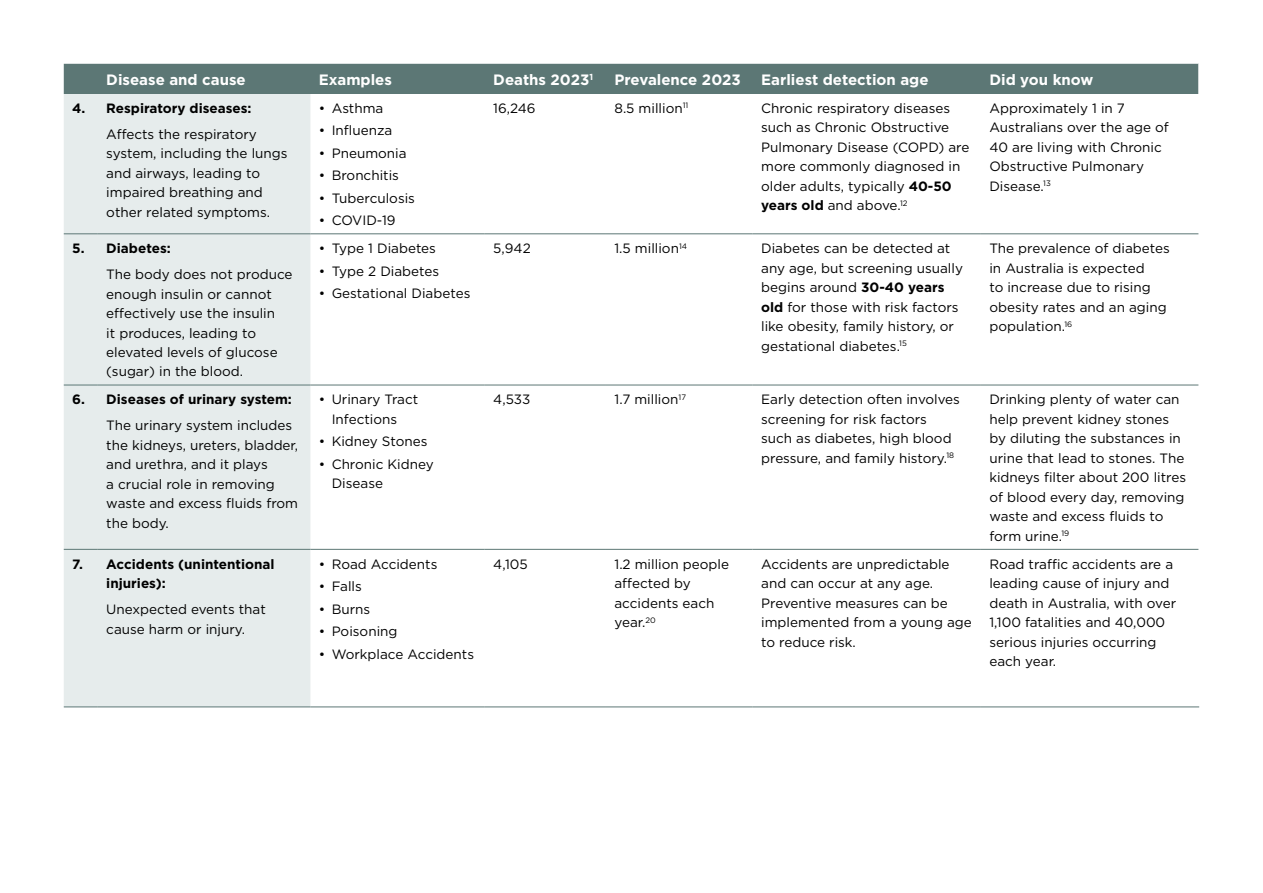
<style>
.page{position:relative;width:1263px;height:893px;background:#fff}
.page>*{position:absolute;margin:0;border:0;box-sizing:border-box;transform-origin:0 0}
.t1{font:700 15px "Gotham";color:#fff}
.t2{font:13.5px/19.5px "Gotham";color:#000}
.t3{font:700 13.5px/19.5px "Gotham";color:#000}
.s1{font-weight:700}
</style>
<div class="page">
<div style="left:64px;top:64px;width:1134px;height:30px;background:#5c7775"></div>
<div style="left:64px;top:94px;width:246px;height:612px;background:#e6ecec"></div>
<hr style="left:64px;top:233px;width:34px;height:1px;background:#5c7775">
<hr style="left:98px;top:233px;width:212px;height:1px;background:#5c7775">
<hr style="left:310px;top:233px;width:175px;height:1px;background:#5c7775">
<hr style="left:485px;top:233px;width:121px;height:1px;background:#5c7775">
<hr style="left:606px;top:233px;width:147px;height:1px;background:#5c7775">
<hr style="left:753px;top:233px;width:228px;height:1px;background:#5c7775">
<hr style="left:981px;top:233px;width:217px;height:1px;background:#5c7775">
<hr style="left:64px;top:385px;width:34px;height:1px;background:#5c7775">
<hr style="left:98px;top:385px;width:212px;height:1px;background:#5c7775">
<hr style="left:310px;top:385px;width:175px;height:1px;background:#5c7775">
<hr style="left:485px;top:385px;width:121px;height:1px;background:#5c7775">
<hr style="left:606px;top:385px;width:147px;height:1px;background:#5c7775">
<hr style="left:753px;top:385px;width:228px;height:1px;background:#5c7775">
<hr style="left:981px;top:385px;width:217px;height:1px;background:#5c7775">
<hr style="left:64px;top:549px;width:34px;height:1px;background:#5c7775">
<hr style="left:98px;top:549px;width:212px;height:1px;background:#5c7775">
<hr style="left:310px;top:549px;width:175px;height:1px;background:#5c7775">
<hr style="left:485px;top:549px;width:121px;height:1px;background:#5c7775">
<hr style="left:606px;top:549px;width:147px;height:1px;background:#5c7775">
<hr style="left:753px;top:549px;width:228px;height:1px;background:#5c7775">
<hr style="left:981px;top:549px;width:217px;height:1px;background:#5c7775">
<hr style="left:64px;top:706px;width:34px;height:1px;background:#5c7775">
<hr style="left:98px;top:706px;width:212px;height:1px;background:#5c7775">
<hr style="left:310px;top:706px;width:175px;height:1px;background:#5c7775">
<hr style="left:485px;top:706px;width:121px;height:1px;background:#5c7775">
<hr style="left:606px;top:706px;width:147px;height:1px;background:#5c7775">
<hr style="left:753px;top:706px;width:228px;height:1px;background:#5c7775">
<hr style="left:981px;top:706px;width:218px;height:1px;background:#5c7775">
<p class="t1" style="left:106px;top:70px;width:141px">Disease and cause</p>
<p class="t1" style="left:319px;top:70px;width:75px">Examples</p>
<p class="t1" style="left:493px;top:70px;width:101px">Deaths 2023<sup>1</sup></p>
<p class="t1" style="left:614px;top:70px;width:128px">Prevalence 2023</p>
<p class="t1" style="left:761px;top:70px;width:169px">Earliest detection age</p>
<p class="t1" style="left:989px;top:70px;width:105px">Did you know</p>
<p class="t3" style="left:72px;top:98px;width:181px">4. Respiratory diseases:</p>
<p class="t2" style="left:106px;top:124px;width:183px">Affects the respiratory system, including the lungs and airways, leading to impaired breathing and other related symptoms.</p>
<p class="t2" style="left:493px;top:98px;width:44px">16,246</p>
<p class="t2" style="left:614px;top:98px;width:75px">8.5 million<sup>11</sup></p>
<p class="t2" style="left:761px;top:98px;width:210px">Chronic respiratory diseases such as Chronic Obstructive<br>Pulmonary Disease (COPD) are more commonly diagnosed in older adults, typically <span class="s1">40-50 years old</span> and above.<sup>12</sup></p>
<p class="t2" style="left:989px;top:98px;width:181px">Approximately 1 in 7<br>Australians over the age of<br>40 are living with Chronic<br>Obstructive Pulmonary<br>Disease.<sup>13</sup></p>
<p class="t2" style="left:319px;top:98px;width:66px">• Asthma</p>
<p class="t2" style="left:319px;top:121px;width:75px">• Influenza</p>
<p class="t2" style="left:319px;top:143px;width:89px">• Pneumonia</p>
<p class="t2" style="left:319px;top:166px;width:82px">• Bronchitis</p>
<p class="t2" style="left:319px;top:188px;width:98px">• Tuberculosis</p>
<p class="t2" style="left:319px;top:210px;width:78px">• COVID-19</p>
<p class="t3" style="left:72px;top:238px;width:100px">5. Diabetes:</p>
<p class="t2" style="left:106px;top:264px;width:188px">The body does not produce enough insulin or cannot effectively use the insulin<br>it produces, leading to elevated levels of glucose (sugar) in the blood.</p>
<p class="t3" style="left:72px;top:390px;width:221px">6. Diseases of urinary system:</p>
<p class="t2" style="left:106px;top:415px;width:193px">The urinary system includes the kidneys, ureters, bladder, and urethra, and it plays<br>a crucial role in removing waste and excess fluids from the body.</p>
<p class="t3" style="left:106px;top:554px;width:170px;text-indent:-34px">7. Accidents (unintentional injuries):</p>
<p class="t2" style="left:106px;top:599px;width:161px">Unexpected events that cause harm or injury.</p>
<p class="t2" style="left:319px;top:238px;width:119px">• Type 1 Diabetes</p>
<p class="t2" style="left:319px;top:261px;width:122px">• Type 2 Diabetes</p>
<p class="t2" style="left:319px;top:283px;width:153px">• Gestational Diabetes</p>
<p class="t2" style="left:332px;top:389px;width:88px;text-indent:-13px">• Urinary Tract<br>Infections</p>
<p class="t2" style="left:319px;top:431px;width:110px">• Kidney Stones</p>
<p class="t2" style="left:332px;top:454px;width:103px;text-indent:-13px">• Chronic Kidney<br>Disease</p>
<p class="t2" style="left:319px;top:554px;width:120px">• Road Accidents</p>
<p class="t2" style="left:319px;top:576px;width:44px">• Falls</p>
<p class="t2" style="left:319px;top:599px;width:53px">• Burns</p>
<p class="t2" style="left:319px;top:621px;width:80px">• Poisoning</p>
<p class="t2" style="left:319px;top:644px;width:157px">• Workplace Accidents</p>
<p class="t2" style="left:493px;top:238px;width:39px">5,942</p>
<p class="t2" style="left:614px;top:238px;width:74px">1.5 million<sup>14</sup></p>
<p class="t2" style="left:761px;top:238px;width:203px">Diabetes can be detected at any age, but screening usually begins around <span class="s1">30-40 years old</span> for those with risk factors like obesity, family history, or gestational diabetes.<sup>15</sup></p>
<p class="t2" style="left:989px;top:238px;width:182px">The prevalence of diabetes in Australia is expected<br>to increase due to rising obesity rates and an aging population.<sup>16</sup></p>
<p class="t2" style="left:493px;top:389px;width:39px">4,533</p>
<p class="t2" style="left:614px;top:389px;width:73px">1.7 million<sup>17</sup></p>
<p class="t2" style="left:761px;top:389px;width:200px">Early detection often involves screening for risk factors such as diabetes, high blood pressure, and family history.<sup>18</sup></p>
<p class="t2" style="left:989px;top:389px;width:198px">Drinking plenty of water can help prevent kidney stones by diluting the substances in urine that lead to stones. The kidneys filter about 200 litres of blood every day, removing waste and excess fluids to form urine.<sup>19</sup></p>
<p class="t2" style="left:493px;top:554px;width:36px">4,105</p>
<p class="t2" style="left:614px;top:554px;width:116px">1.2 million people affected by accidents each year.<sup>20</sup></p>
<p class="t2" style="left:761px;top:554px;width:212px">Accidents are unpredictable and can occur at any age.<br>Preventive measures can be implemented from a young age to reduce risk.</p>
<p class="t2" style="left:989px;top:554px;width:188px">Road traffic accidents are a leading cause of injury and death in Australia, with over<br>1,100 fatalities and 40,000 serious injuries occurring each year.</p>
</div>
